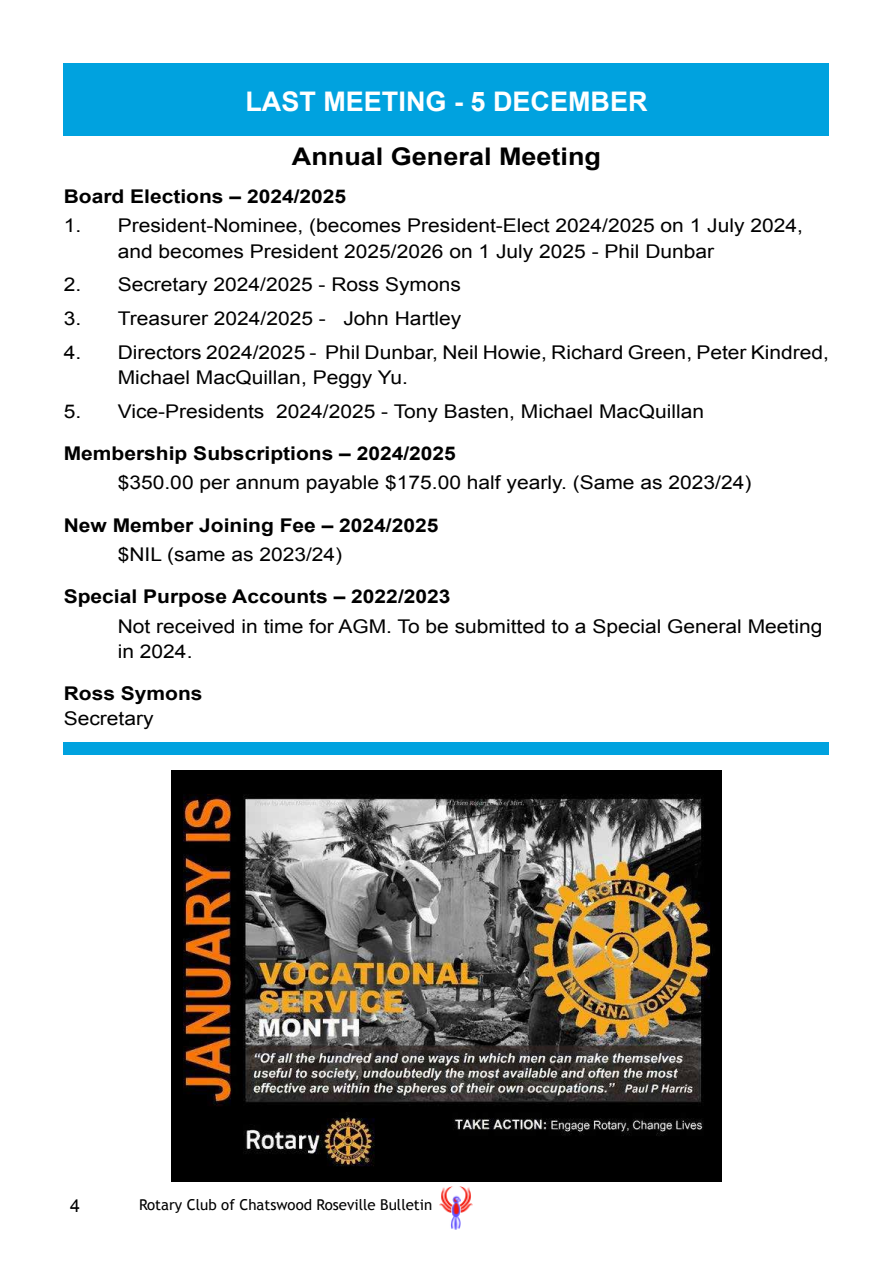
<style>
.page{position:relative;width:893px;height:1263px;background:#fff}
.page>*{position:absolute;margin:0;border:0;box-sizing:border-box;transform-origin:0 0}
.t1{font:700 27px "Arial";color:#fff}
.t2{font:700 24.3px "Arial";color:#000;scale:1.11 1}
.t3{font:18.9px/25.2px "Arial";color:#000;scale:1.11 1}
.t4{font:700 18.9px "Arial";color:#000;scale:1.11 1}
.t5{font:18px "Arial";color:#000}
.t6{font:15px "Trebuchet MS";color:#000}
</style>
<div class="page">
<img style="left:439px;top:1186px;width:33px;height:44px">
<div style="left:64px;top:64px;width:765px;height:72px;background:#00a2df"></div>
<img style="left:171px;top:770px;width:551px;height:411px">
<div style="left:64px;top:742px;width:765px;height:13px;background:#00a2df"></div>
<h1 class="t1" style="left:245px;top:84px;width:404px">LAST MEETING - 5 DECEMBER</h1>
<p class="t2" style="left:292px;top:140px;width:280px">Annual General Meeting</p>
<p class="t4" style="left:64px;top:184px;width:256px">Board Elections – 2024/2025</p>
<p class="t3" style="left:118px;top:213px;width:619px;text-indent:-54px">1. President-Nominee, (becomes President-Elect 2024/2025 on 1 July 2024, and becomes President 2025/2026 on 1 July 2025 - Phil Dunbar</p>
<p class="t3" style="left:64px;top:272px;width:359px">2. Secretary 2024/2025 - Ross Symons</p>
<p class="t3" style="left:64px;top:306px;width:360px">3. Treasurer 2024/2025 - John Hartley</p>
<p class="t3" style="left:118px;top:340px;width:642px;text-indent:-54px">4. Directors 2024/2025 - Phil Dunbar, Neil Howie, Richard Green, Peter Kindred,<br>Michael MacQuillan, Peggy Yu.</p>
<p class="t3" style="left:64px;top:399px;width:578px">5. Vice-Presidents 2024/2025 - Tony Basten, Michael MacQuillan</p>
<p class="t4" style="left:64px;top:441px;width:355px">Membership Subscriptions – 2024/2025</p>
<p class="t3" style="left:118px;top:470px;width:572px">$350.00 per annum payable $175.00 half yearly. (Same as 2023/24)</p>
<p class="t4" style="left:64px;top:512px;width:339px">New Member Joining Fee – 2024/2025</p>
<p class="t3" style="left:118px;top:542px;width:204px">$NIL (same as 2023/24)</p>
<p class="t4" style="left:64px;top:584px;width:350px">Special Purpose Accounts – 2022/2023</p>
<p class="t3" style="left:118px;top:614px;width:636px">Not received in time for AGM. To be submitted to a Special General Meeting in 2024.</p>
<p class="t4" style="left:64px;top:681px;width:127px">Ross Symons</p>
<p class="t3" style="left:64px;top:706px;width:82px">Secretary</p>
<p class="t5" style="left:70px;top:1194px;width:12px">4</p>
<p class="t6" style="left:139px;top:1196px;width:295px">Rotary Club of Chatswood Roseville Bulletin</p>
</div>
